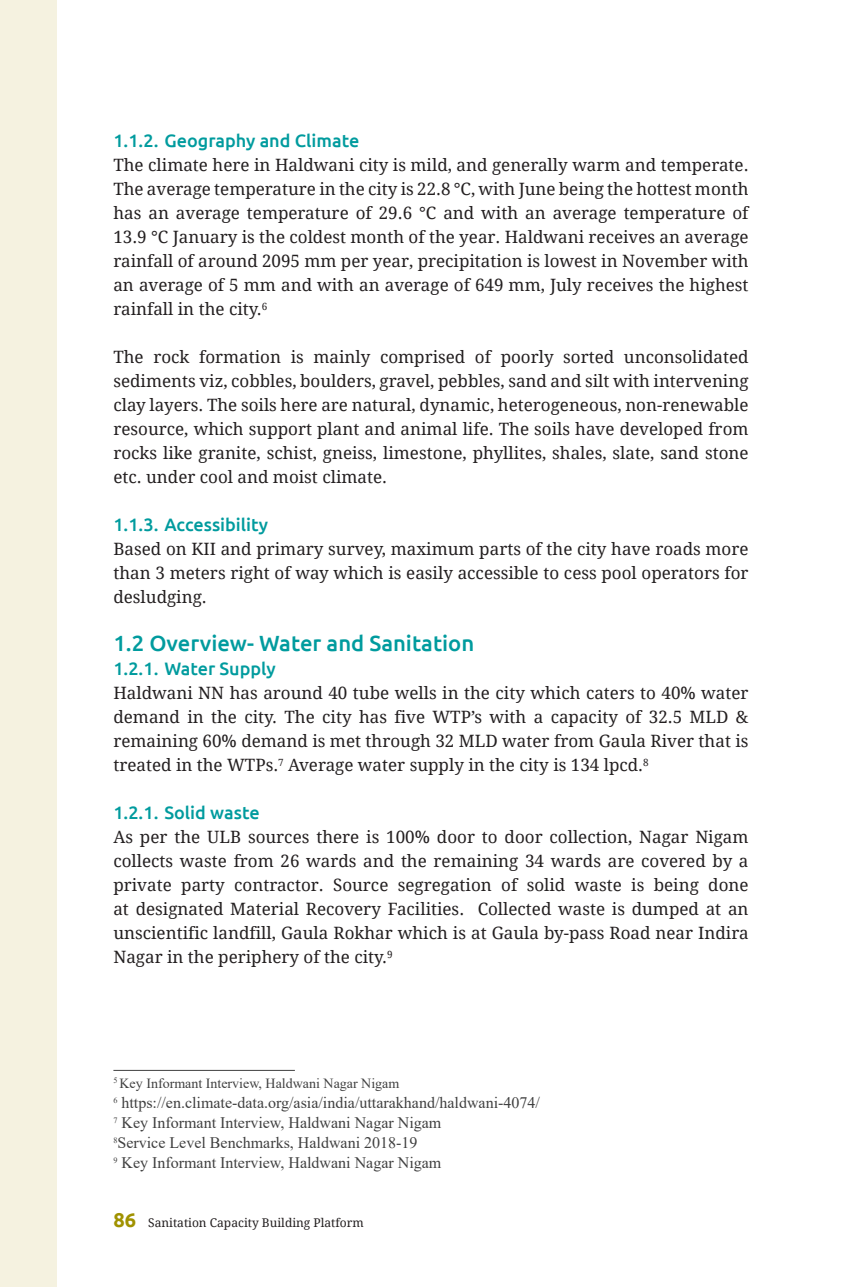
<style>
.page{position:relative;width:862px;height:1287px;background:#fff}
.page>*{position:absolute;margin:0;border:0;box-sizing:border-box;transform-origin:0 0}
.t1{font:500 22px "Ubuntu";color:#009b9e}
.t2{font:500 18px "Ubuntu";color:#009b9e}
.Body{font:17px/24px "Droid Serif";color:#231f20;text-align:justify}
.Endnote_text_2nd_lin{font:16px "Times New Roman";color:#404040}
.Endnote_text{font:14px "Times New Roman";color:#404040}
.t3{font:12px "Droid Serif";color:#231f20}
.s1{font-family:"Ubuntu";font-weight:700;font-size:20px;color:#a09200}
</style>
<div class="page">
<div style="left:0;top:0;width:57px;height:1287px;background:#f5f2e0"></div>
<hr style="left:113px;top:1070px;width:182px;height:1px;background:#404040">
<p class="t2" style="left:113px;top:130px;width:247px">1.1.2. Geography and Climate</p>
<p class="Body" style="left:113px;top:154px;width:636px">The climate here in Haldwani city is mild, and generally warm and temperate.<br>The average temperature in the city is 22.8 °C, with June being the hottest month has an average temperature of 29.6 °C and with an average temperature of 13.9 °C January is the coldest month of the year. Haldwani receives an average rainfall of around 2095 mm per year, precipitation is lowest in November with an average of 5 mm and with an average of 649 mm, July receives the highest rainfall in the city.<sup>6</sup></p>
<p class="Body" style="left:113px;top:346px;width:636px">The rock formation is mainly comprised of poorly sorted unconsolidated sediments viz, cobbles, boulders, gravel, pebbles, sand and silt with intervening clay layers. The soils here are natural, dynamic, heterogeneous, non-renewable resource, which support plant and animal life. The soils have developed from rocks like granite, schist, gneiss, limestone, phyllites, shales, slate, sand stone etc. under cool and moist climate.</p>
<p class="t2" style="left:113px;top:514px;width:156px">1.1.3. Accessibility</p>
<p class="Body" style="left:113px;top:538px;width:636px">Based on KII and primary survey, maximum parts of the city have roads more than 3 meters right of way which is easily accessible to cess pool operators for desludging.</p>
<p class="t1" style="left:113px;top:630px;width:362px">1.2 Overview- Water and Sanitation</p>
<p class="t2" style="left:113px;top:658px;width:164px">1.2.1. Water Supply</p>
<p class="Body" style="left:113px;top:682px;width:636px">Haldwani NN has around 40 tube wells in the city which caters to 40% water demand in the city. The city has five WTP’s with a capacity of 32.5 MLD &amp; remaining 60% demand is met through 32 MLD water from Gaula River that is treated in the WTPs.<sup>7</sup> Average water supply in the city is 134 lpcd.<sup>8</sup></p>
<p class="t2" style="left:113px;top:802px;width:148px">1.2.1. Solid waste</p>
<p class="Body" style="left:113px;top:826px;width:636px">As per the ULB sources there is 100% door to door collection, Nagar Nigam collects waste from 26 wards and the remaining 34 wards are covered by a private party contractor. Source segregation of solid waste is being done at designated Material Recovery Facilities. Collected waste is dumped at an unscientific landfill, Gaula Rokhar which is at Gaula by-pass Road near Indira Nagar in the periphery of the city.<sup>9</sup></p>
<p class="Endnote_text" style="left:113px;top:1073px;width:287px"><sup>5</sup> Key Informant Interview, Haldwani Nagar Nigam</p>
<p class="Endnote_text_2nd_lin" style="left:113px;top:1091px;width:428px"><sup>6</sup> https://en.climate-data.org/asia/india/uttarakhand/haldwani-4074/</p>
<p class="Endnote_text_2nd_lin" style="left:113px;top:1111px;width:329px"><sup>7</sup> Key Informant Interview, Haldwani Nagar Nigam</p>
<p class="Endnote_text_2nd_lin" style="left:113px;top:1131px;width:306px"><sup>8</sup>Service Level Benchmarks, Haldwani 2018-19</p>
<p class="Endnote_text_2nd_lin" style="left:113px;top:1151px;width:329px"><sup>9</sup> Key Informant Interview, Haldwani Nagar Nigam</p>
<p class="t3" style="left:113px;top:1216px;width:252px"><span class="s1">86</span> Sanitation Capacity Building Platform</p>
</div>
